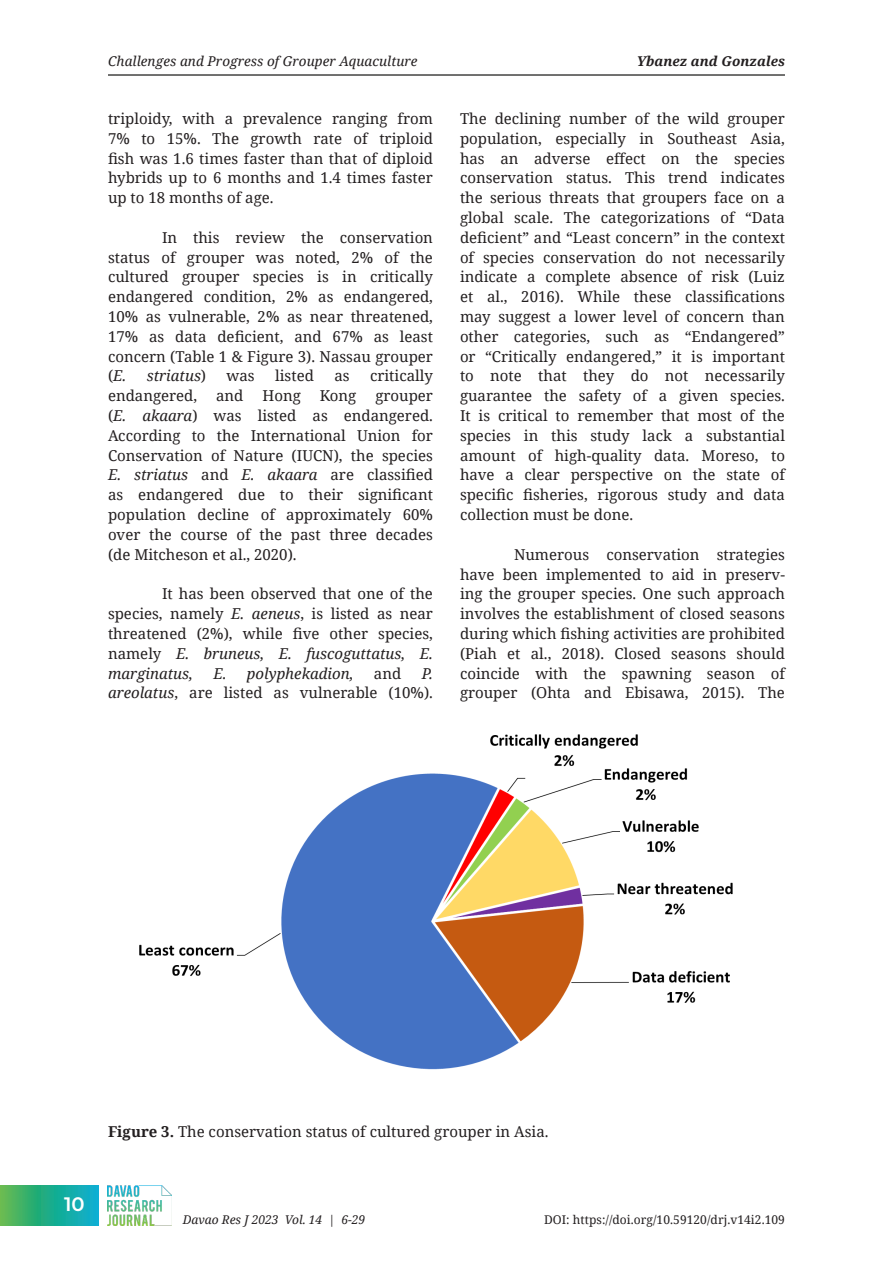
<style>
.page{position:relative;width:893px;height:1263px;background:#fff}
.page>*{position:absolute;margin:0;border:0;box-sizing:border-box;transform-origin:0 0}
.t1{font:600 19.5px "Montserrat";color:#fff}
.t2{font:15px/19.8px "Noto Serif";color:#231f20}
.t3{font:italic 15px "Noto Serif";color:#231f20}
.t4{font:italic 13.5px "Noto Serif";letter-spacing:.005em;color:#231f20}
.t5{font:italic 700 13.5px "Noto Serif";color:#231f20}
.t6{font:12px "Noto Serif";letter-spacing:.005em;color:#231f20}
.t7{font:italic 12px "Noto Serif";color:#231f20}
.s1{font-style:normal}
.s2{font-style:italic}
.s3{font-weight:700}
</style>
<div class="page">
<hr style="left:108px;top:74px;width:677px;height:2px;background:#040503">
<svg style="left:0;top:1185px;width:98px;height:40px;background:#28af8b"></svg>
<img style="left:107px;top:1185px;width:65px;height:40px">
<img style="left:139px;top:734px;width:594px;height:336px">
<p class="t4" style="left:108px;top:52px;width:311px">Challenges and Progress of Grouper Aquaculture</p>
<p class="t5" style="left:637px;top:52px;width:150px">Ybanez and Gonzales</p>
<p class="t2" style="left:108px;top:108px;width:326px">triploidy, with a prevalence ranging from</p>
<p class="t2" style="left:108px;top:128px;width:326px">7% to 15%. The growth rate of triploid</p>
<p class="t2" style="left:108px;top:148px;width:326px">fish was 1.6 times faster than that of diploid hybrids up to 6 months and 1.4 times faster</p>
<p class="t2" style="left:108px;top:187px;width:167px">up to 18 months of age.</p>
<p class="t2" style="left:162px;top:227px;width:272px">In this review the conservation</p>
<p class="t2" style="left:108px;top:247px;width:326px">status of grouper was noted, 2% of the</p>
<p class="t2" style="left:108px;top:267px;width:326px">cultured grouper species is in critically</p>
<p class="t2" style="left:108px;top:286px;width:326px;text-align:justify">endangered condition, 2% as endangered, 10% as vulnerable, 2% as near threatened, 17% as data deficient, and 67% as least</p>
<p class="t2" style="left:108px;top:346px;width:326px">concern (Table 1 &amp; Figure 3). Nassau grouper</p>
<p class="t3" style="left:108px;top:366px;width:100px"><span class="s1">(</span>E. striatus<span class="s1">)</span></p>
<p class="t2" style="left:227px;top:366px;width:30px">was</p>
<p class="t2" style="left:275px;top:366px;width:40px">listed</p>
<p class="t2" style="left:334px;top:366px;width:17px">as</p>
<p class="t2" style="left:370px;top:366px;width:64px">critically</p>
<p class="t2" style="left:108px;top:385px;width:91px">endangered,</p>
<p class="t2" style="left:216px;top:385px;width:29px">and</p>
<p class="t2" style="left:262px;top:385px;width:40px">Hong</p>
<p class="t2" style="left:320px;top:385px;width:38px">Kong</p>
<p class="t2" style="left:375px;top:385px;width:59px">grouper</p>
<p class="t2" style="left:108px;top:405px;width:326px">(<span class="s2">E. akaara</span>) was listed as endangered.</p>
<p class="t2" style="left:108px;top:425px;width:326px">According to the International Union for<br>Conservation of Nature (IUCN), the species</p>
<p class="t3" style="left:108px;top:465px;width:326px">E. striatus <span class="s1">and</span> E. akaara <span class="s1">are classified</span></p>
<p class="t2" style="left:108px;top:484px;width:326px">as endangered due to their significant</p>
<p class="t2" style="left:108px;top:504px;width:326px">population decline of approximately 60% over the course of the past three decades</p>
<p class="t2" style="left:108px;top:544px;width:190px">(de Mitcheson et al., 2020).</p>
<p class="t2" style="left:108px;top:583px;width:326px;text-align:justify;text-indent:54px">It has been observed that one of the species, namely <span class="s2">E. aeneus</span>, is listed as near threatened (2%), while five other species,</p>
<p class="t3" style="left:108px;top:643px;width:326px"><span class="s1">namely</span> E. bruneus, E. fuscoguttatus, E.</p>
<p class="t3" style="left:108px;top:663px;width:86px">marginatus,</p>
<p class="t3" style="left:213px;top:663px;width:142px">E. polyphekadion,</p>
<p class="t2" style="left:374px;top:663px;width:29px">and</p>
<p class="t3" style="left:422px;top:663px;width:13px">P.</p>
<p class="t2" style="left:108px;top:682px;width:326px"><span class="s2">areolatus</span>, are listed as vulnerable (10%).</p>
<p class="t2" style="left:460px;top:108px;width:326px">The declining number of the wild grouper population, especially in Southeast Asia,</p>
<p class="t2" style="left:460px;top:148px;width:326px">has an adverse effect on the species</p>
<p class="t2" style="left:460px;top:168px;width:326px">conservation status. This trend indicates</p>
<p class="t2" style="left:460px;top:187px;width:326px">the serious threats that groupers face on a global scale. The categorizations of “Data</p>
<p class="t2" style="left:460px;top:227px;width:326px">deficient” and “Least concern” in the context of species conservation do not necessarily</p>
<p class="t2" style="left:460px;top:267px;width:326px">indicate a complete absence of risk (Luiz</p>
<p class="t2" style="left:460px;top:286px;width:326px">et al., 2016). While these classifications</p>
<p class="t2" style="left:460px;top:306px;width:326px">may suggest a lower level of concern than</p>
<p class="t2" style="left:460px;top:326px;width:326px">other categories, such as “Endangered” or “Critically endangered,” it is important</p>
<p class="t2" style="left:460px;top:366px;width:326px">to note that they do not necessarily</p>
<p class="t2" style="left:460px;top:385px;width:326px">guarantee the safety of a given species.</p>
<p class="t2" style="left:460px;top:405px;width:326px">It is critical to remember that most of the</p>
<p class="t2" style="left:460px;top:425px;width:326px">species in this study lack a substantial</p>
<p class="t2" style="left:460px;top:445px;width:326px">amount of high-quality data. Moreso, to</p>
<p class="t2" style="left:460px;top:465px;width:326px">have a clear perspective on the state of</p>
<p class="t2" style="left:460px;top:484px;width:326px">specific fisheries, rigorous study and data</p>
<p class="t2" style="left:460px;top:504px;width:175px">collection must be done.</p>
<p class="t2" style="left:460px;top:544px;width:326px;text-align:justify;text-indent:54px">Numerous conservation strategies have been implemented to aid in preserv&shy;ing the grouper species. One such approach involves the establishment of closed seasons during which fishing activities are prohibited</p>
<p class="t2" style="left:460px;top:643px;width:326px">(Piah et al., 2018). Closed seasons should</p>
<p class="t2" style="left:460px;top:663px;width:326px">coincide with the spawning season of</p>
<p class="t2" style="left:460px;top:682px;width:326px">grouper (Ohta and Ebisawa, 2015). The</p>
<h1 class="t1" style="left:64px;top:1191px;width:22px">10</h1>
<p class="t2" style="left:108px;top:1121px;width:442px"><span class="s3">Figure 3.</span> The conservation status of cultured grouper in Asia.</p>
<p class="t7" style="left:183px;top:1211px;width:184px">Davao Res J 2023 Vol. 14 | 6-29</p>
<p class="t6" style="left:544px;top:1211px;width:242px">DOI: https://doi.org/10.59120/drj.v14i2.109</p>
</div>
